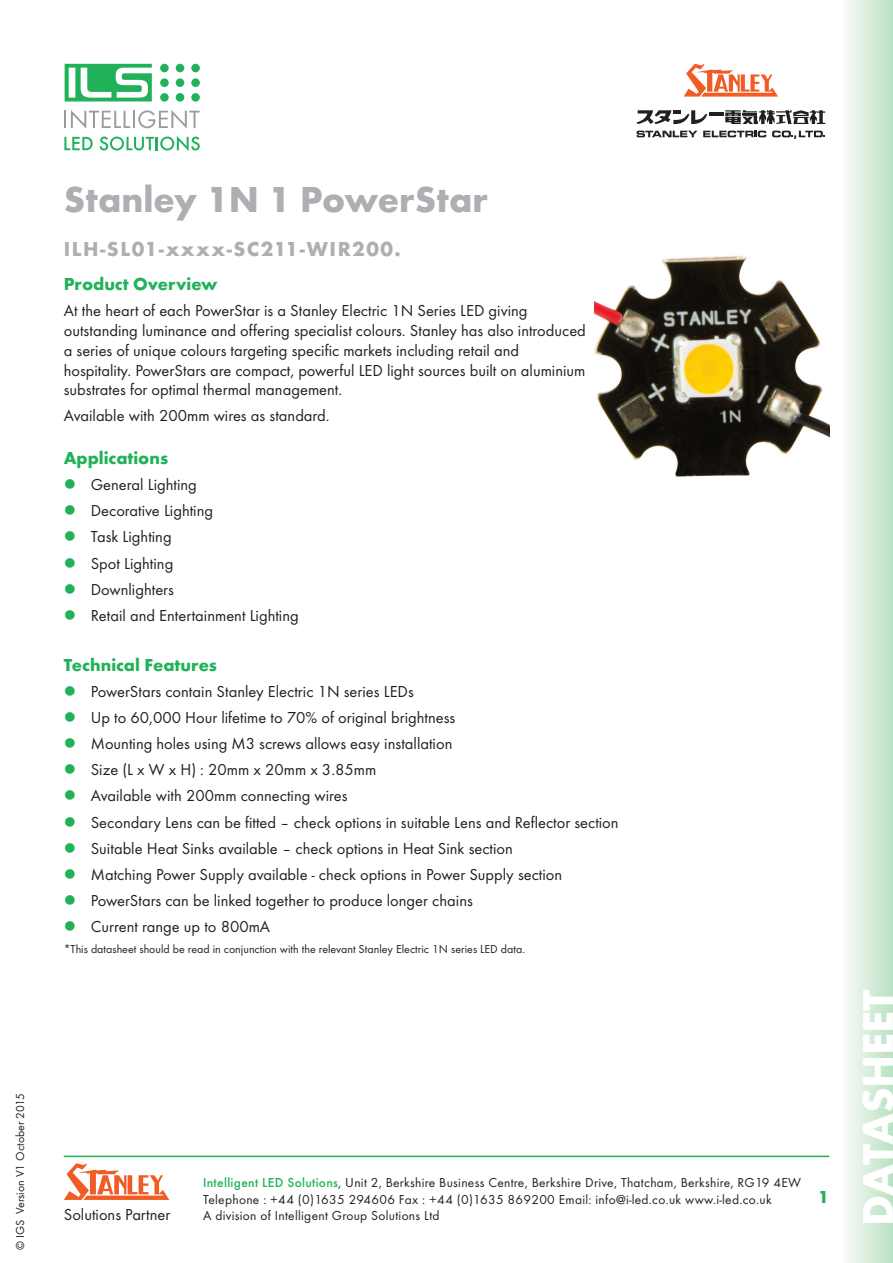
<style>
.page{position:relative;width:893px;height:1263px;background:#fff}
.page>*{position:absolute;margin:0;border:0;box-sizing:border-box;transform-origin:0 0}
.t1{font:700 45px "Futura T";color:#fff}
.t2{font:700 37.5px "Futura T";color:#aeafb3}
.t3{font:700 21px "Futura T";letter-spacing:.07em;color:#aeafb3}
.Bodytext{font:700 18px "Futura T";color:#21b259}
.Bodytext-2{font:16.5px/19.8px "Futura T";color:#231f20}
.t4{font:13.5px/16.2px "Futura T";letter-spacing:.02em;color:#231f20}
.footnotes{font:12px "Futura T";color:#231f20}
.s1{font-weight:500;color:#21b259}
</style>
<div class="page">
<svg style="left:64px;top:110px;width:136px;height:19px"></svg>
<div style="left:160px;top:64px;width:9px;height:8px;background:#21b259;border-radius:50%"></div>
<div style="left:176px;top:64px;width:8px;height:8px;background:#21b259;border-radius:50%"></div>
<div style="left:191px;top:64px;width:9px;height:8px;background:#21b259;border-radius:50%"></div>
<div style="left:160px;top:78px;width:9px;height:9px;background:#21b259;border-radius:50%"></div>
<div style="left:176px;top:78px;width:8px;height:9px;background:#21b259;border-radius:50%"></div>
<div style="left:191px;top:78px;width:9px;height:9px;background:#21b259;border-radius:50%"></div>
<div style="left:160px;top:93px;width:9px;height:9px;background:#21b259;border-radius:50%"></div>
<div style="left:176px;top:93px;width:8px;height:9px;background:#21b259;border-radius:50%"></div>
<div style="left:191px;top:93px;width:9px;height:9px;background:#21b259;border-radius:50%"></div>
<svg style="left:65px;top:64px;width:87px;height:37px"></svg>
<svg style="left:64px;top:137px;width:29px;height:13px"></svg>
<svg style="left:100px;top:136px;width:100px;height:15px"></svg>
<hr style="left:64px;top:1155px;width:765px;height:2px;background:#21b259">
<div style="left:840px;top:0;width:53px;height:1263px;background:linear-gradient(to right,#fdfdfc,#b9e0c1)"></div>
<svg style="left:64px;top:1163px;width:105px;height:37px"></svg>
<svg style="left:637px;top:131px;width:60px;height:6px"></svg>
<svg style="left:703px;top:131px;width:63px;height:6px"></svg>
<svg style="left:772px;top:131px;width:53px;height:8px"></svg>
<hr style="left:709px;top:113px;width:14px;height:3px;background:#231f20">
<svg style="left:725px;top:110px;width:100px;height:14px"></svg>
<svg style="left:637px;top:110px;width:70px;height:14px"></svg>
<svg style="left:684px;top:64px;width:94px;height:33px"></svg>
<img style="left:594px;top:255px;width:235px;height:222px">
<p class="footnotes" style="left:13px;top:1250px;width:159px;rotate:-90deg">© IGS Version V1 October 2015</p>
<p class="t2" style="left:64px;top:178px;width:426px">Stanley 1N 1 PowerStar</p>
<p class="t3" style="left:64px;top:236px;width:339px">ILH-SL01-xxxx-SC211-WIR200.</p>
<p class="Bodytext" style="left:64px;top:273px;width:155px">Product Overview</p>
<p class="Bodytext-2" style="left:64px;top:301px;width:524px">At the heart of each PowerStar is a Stanley Electric 1N Series LED giving outstanding luminance and offering specialist colours. Stanley has also introduced a series of unique colours targeting specific markets including retail and hospitality. PowerStars are compact, powerful LED light sources built on aluminium substrates for optimal thermal management.</p>
<p class="Bodytext-2" style="left:64px;top:406px;width:267px">Available with 200mm wires as standard.</p>
<p class="Bodytext" style="left:64px;top:447px;width:106px">Applications</p>
<p class="Bodytext-2" style="left:91px;top:474px;width:108px">General Lighting</p>
<p class="Bodytext-2" style="left:91px;top:501px;width:124px">Decorative Lighting</p>
<p class="Bodytext-2" style="left:91px;top:527px;width:82px">Task Lighting</p>
<p class="Bodytext-2" style="left:91px;top:553px;width:84px">Spot Lighting</p>
<p class="Bodytext-2" style="left:91px;top:579px;width:85px">Downlighters</p>
<p class="Bodytext-2" style="left:91px;top:605px;width:210px">Retail and Entertainment Lighting</p>
<p class="Bodytext" style="left:64px;top:654px;width:155px">Technical Features</p>
<p class="Bodytext-2" style="left:91px;top:681px;width:325px">PowerStars contain Stanley Electric 1N series LEDs</p>
<p class="Bodytext-2" style="left:91px;top:707px;width:366px">Up to 60,000 Hour lifetime to 70% of original brightness</p>
<p class="Bodytext-2" style="left:91px;top:733px;width:363px">Mounting holes using M3 screws allows easy installation</p>
<p class="Bodytext-2" style="left:91px;top:760px;width:287px">Size (L x W x H) : 20mm x 20mm x 3.85mm</p>
<p class="Bodytext-2" style="left:91px;top:786px;width:258px">Available with 200mm connecting wires</p>
<p class="Bodytext-2" style="left:91px;top:812px;width:529px">Secondary Lens can be fitted – check options in suitable Lens and Reflector section</p>
<p class="Bodytext-2" style="left:91px;top:838px;width:424px">Suitable Heat Sinks available – check options in Heat Sink section</p>
<p class="Bodytext-2" style="left:91px;top:864px;width:473px">Matching Power Supply available - check options in Power Supply section</p>
<p class="Bodytext-2" style="left:91px;top:891px;width:384px">PowerStars can be linked together to produce longer chains</p>
<p class="Bodytext-2" style="left:91px;top:917px;width:181px">Current range up to 800mA</p>
<p class="footnotes" style="left:64px;top:942px;width:463px">*This datasheet should be read in conjunction with the relevant Stanley Electric 1N series LED data.</p>
<p class="Bodytext-2" style="left:64px;top:1204px;width:108px">Solutions Partner</p>
<p class="t4" style="left:203px;top:1175px;width:599px"><span class="s1">Intelligent LED Solutions</span>, Unit 2, Berkshire Business Centre, Berkshire Drive, Thatcham, Berkshire, RG19 4EW<br>Telephone : +44 (0)1635 294606 Fax : +44 (0)1635 869200 Email: info@i-led.co.uk www.i-led.co.uk<br>A division of Intelligent Group Solutions Ltd</p>
<p class="Bodytext" style="left:818px;top:1186px;width:12px">1</p>
<h1 class="t1" style="left:851px;top:1226px;width:238px;rotate:-90deg">DATASHEET</h1>
</div>
